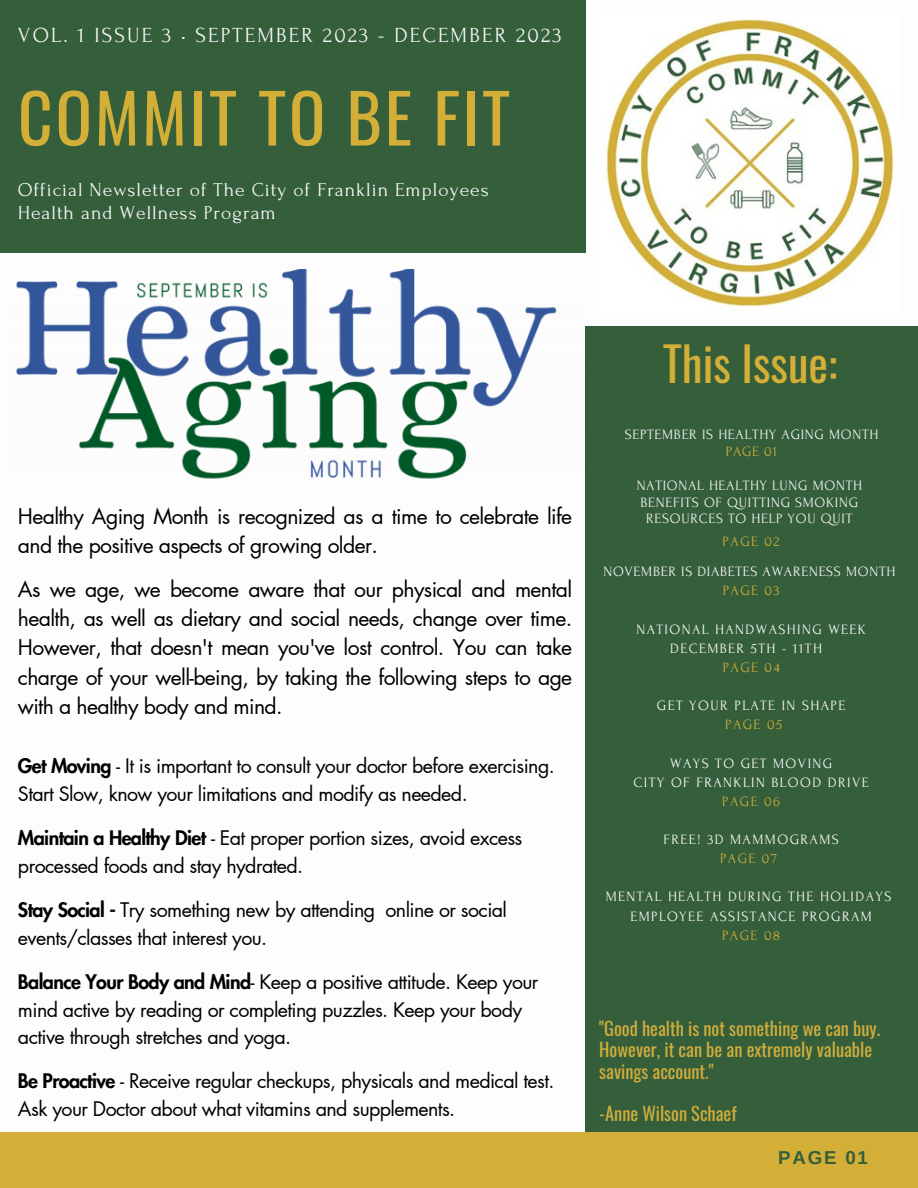
<style>
.page{position:relative;width:918px;height:1188px;background:#fff}
.page>*{position:absolute;margin:0;border:0;box-sizing:border-box;transform-origin:0 0}
.t1{font:67.35px "Oswald";letter-spacing:.045em;color:#d4af37}
.t2{font:46.65px "Oswald";color:#d4af37}
.t3{font:21.45px "Forum";letter-spacing:.1em;color:#fafafa}
.t4{font:21.15px/29.2px "Futura LT Pro";letter-spacing:-.03em;color:#000}
.t5{font:19.65px/27.5px "Futura LT Pro";letter-spacing:-.03em;color:#000}
.t6{font:19.65px "Forum";letter-spacing:.05em;color:#fafafa}
.t7{font:700 18.6px "Arimo";letter-spacing:.1em;color:#355e3b}
.t8{font:18.45px/21.3px "Oswald";color:#d1ae3d}
.t9{font:14.25px "Forum";letter-spacing:.05em;color:#fafafa}
.t10{font:14.25px "Forum";letter-spacing:.1em;color:#fff}
.t11{font:14.25px "Forum";letter-spacing:.1em;color:#fdfdfd}
.t12{font:14.25px "Forum";letter-spacing:.1em;color:#d4af37}
.t13{font:14.25px "Forum";letter-spacing:.1em;color:#d1ae3d}
.s1{font-weight:800}
</style>
<div class="page">
<div style="left:585px;top:326px;width:333px;height:862px;background:#355e3b"></div>
<img style="left:606px;top:19px;width:288px;height:288px">
<div style="left:0;top:0;width:585px;height:252px;background:#355e3b"></div>
<div style="left:0;top:1133px;width:918px;height:55px;background:#d4af37"></div>
<img style="left:16px;top:270px;width:541px;height:209px">
<p class="t3" style="left:18px;top:23px;width:545px">VOL. 1 ISSUE 3 • SEPTEMBER 2023 - DECEMBER 2023</p>
<p class="t1" style="left:18px;top:65px;width:494px">COMMIT TO BE FIT</p>
<p class="t6" style="left:18px;top:179px;width:472px">Official Newsletter of The City of Franklin Employees</p>
<p class="t6" style="left:18px;top:202px;width:259px">Health and Wellness Program</p>
<p class="t4" style="left:18px;top:503px;width:556px">Healthy Aging Month is recognized as a time to celebrate life and the positive aspects of growing older.</p>
<p class="t4" style="left:18px;top:575px;width:556px;text-align:justify">As we age, we become aware that our physical and mental health, as well as dietary and social needs, change over time.<br>However, that doesn't mean you've lost control. You can take charge of your well-being, by taking the following steps to age with a healthy body and mind.</p>
<p class="t5" style="left:18px;top:753px;width:538px"><span class="s1">Get Moving</span> - It is important to consult your doctor before exercising.<br>Start Slow, know your limitations and modify as needed.</p>
<p class="t5" style="left:18px;top:825px;width:506px"><span class="s1">Maintain a Healthy Diet</span> - Eat proper portion sizes, avoid excess processed foods and stay hydrated.</p>
<p class="t5" style="left:18px;top:897px;width:491px"><span class="s1">Stay Social -</span> Try something new by attending online or social events/classes that interest you.</p>
<p class="t5" style="left:18px;top:969px;width:522px"><span class="s1">Balance Your Body and Mind</span>- Keep a positive attitude. Keep your mind active by reading or completing puzzles. Keep your body active through stretches and yoga.</p>
<p class="t5" style="left:18px;top:1068px;width:538px"><span class="s1">Be Proactive</span> - Receive regular checkups, physicals and medical test.<br>Ask your Doctor about what vitamins and supplements.</p>
<p class="t2" style="left:663px;top:327px;width:176px">This Issue:</p>
<p class="t9" style="left:625px;top:427px;width:255px">SEPTEMBER IS HEALTHY AGING MONTH</p>
<p class="t13" style="left:726px;top:444px;width:53px">PAGE 01</p>
<p class="t9" style="left:637px;top:478px;width:227px">NATIONAL HEALTHY LUNG MONTH</p>
<p class="t9" style="left:641px;top:494px;width:219px">BENEFITS OF QUITTING SMOKING</p>
<p class="t9" style="left:646px;top:511px;width:208px">RESOURCES TO HELP YOU QUIT</p>
<p class="t12" style="left:723px;top:534px;width:59px">PAGE 02</p>
<p class="t9" style="left:603px;top:564px;width:293px">NOVEMBER IS DIABETES AWARENESS MONTH</p>
<p class="t12" style="left:723px;top:583px;width:58px">PAGE 03</p>
<p class="t11" style="left:636px;top:622px;width:231px">NATIONAL HANDWASHING WEEK</p>
<p class="t11" style="left:670px;top:641px;width:153px">DECEMBER 5TH - 11TH</p>
<p class="t12" style="left:723px;top:660px;width:58px">PAGE 04</p>
<p class="t10" style="left:657px;top:698px;width:190px">GET YOUR PLATE IN SHAPE</p>
<p class="t12" style="left:725px;top:717px;width:59px">PAGE 05</p>
<p class="t10" style="left:670px;top:755px;width:164px">WAYS TO GET MOVING</p>
<p class="t10" style="left:634px;top:775px;width:237px">CITY OF FRANKLIN BLOOD DRIVE</p>
<p class="t13" style="left:722px;top:794px;width:59px">PAGE 06</p>
<p class="t10" style="left:663px;top:832px;width:177px">FREE! 3D MAMMOGRAMS</p>
<p class="t13" style="left:720px;top:851px;width:59px">PAGE 07</p>
<p class="t10" style="left:606px;top:889px;width:287px">MENTAL HEALTH DURING THE HOLIDAYS</p>
<p class="t10" style="left:630px;top:908px;width:243px">EMPLOYEE ASSISTANCE PROGRAM</p>
<p class="t12" style="left:722px;top:928px;width:60px">PAGE 08</p>
<p class="t8" style="left:599px;top:1017px;width:282px">"Good health is not something we can buy.<br>However, it can be an extremely valuable savings account."</p>
<p class="t8" style="left:599px;top:1102px;width:139px">-Anne Wilson Schaef</p>
<p class="t7" style="left:778px;top:1147px;width:91px">PAGE 01</p>
</div>
